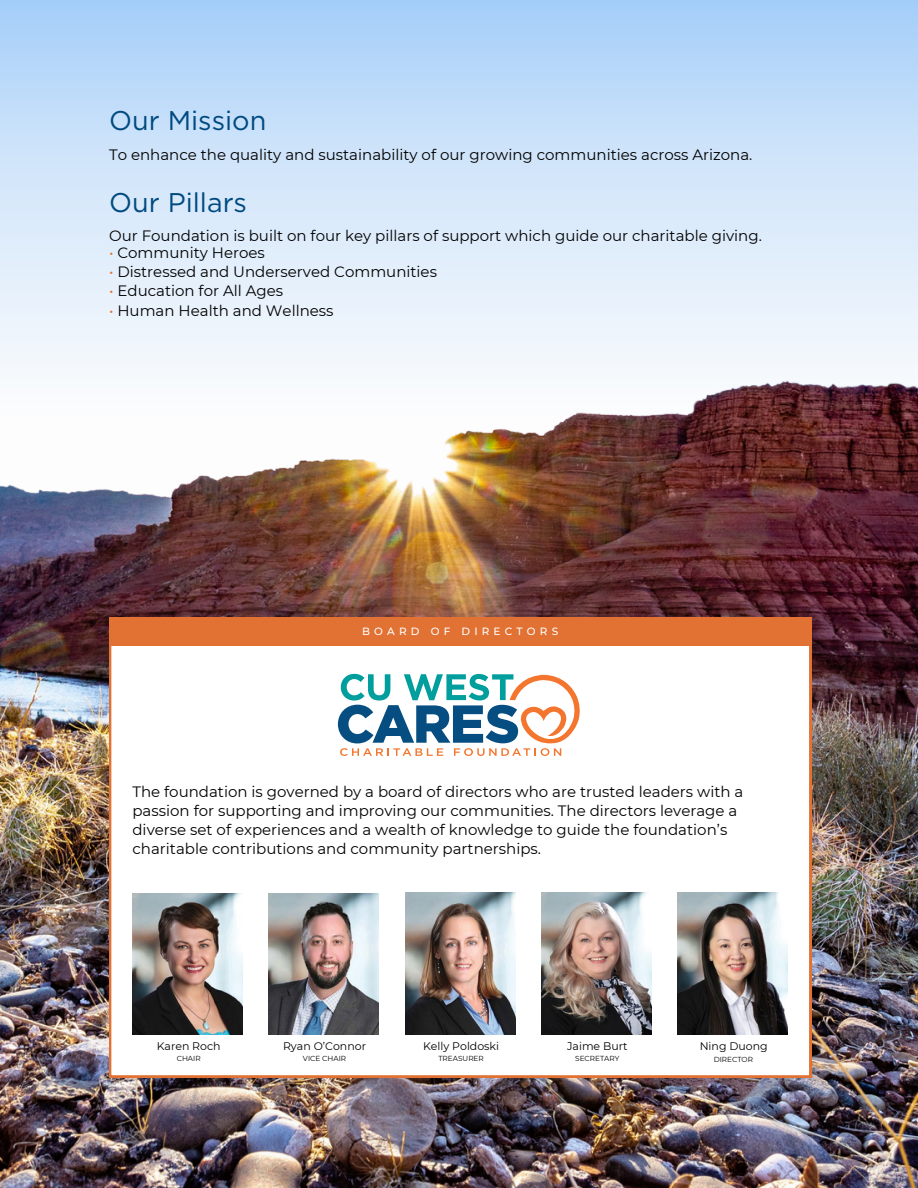
<style>
.page{position:relative;width:918px;height:1188px;background:#fff}
.page>*{position:absolute;margin:0;border:0;box-sizing:border-box;transform-origin:0 0}
.t1{font:27px "Gotham";color:#004a80}
.t2{font:15px/19.2px "Montserrat";color:#000}
.t3{font:10.95px "Montserrat";color:#000}
.t4{font:500 10.5px "Montserrat";letter-spacing:.395em;color:#fff}
.t5{font:7.35px "Montserrat";color:#000}
.s1{color:#e17234}
</style>
<div class="page">
<img style="left:0;top:0;width:918px;height:1188px">
<svg style="left:109px;top:646px;width:702px;height:431px"></svg>
<img style="left:133px;top:893px;width:110px;height:142px">
<img style="left:269px;top:893px;width:110px;height:142px">
<img style="left:677px;top:893px;width:111px;height:142px">
<img style="left:406px;top:893px;width:110px;height:142px">
<img style="left:541px;top:893px;width:111px;height:142px">
<div style="left:109px;top:618px;width:702px;height:28px;background:#e17234"></div>
<svg style="left:338px;top:674px;width:242px;height:82px"></svg>
<p class="t1" style="left:109px;top:104px;width:159px">Our Mission</p>
<p class="t2" style="left:109px;top:145px;width:645px">To enhance the quality and sustainability of our growing communities across Arizona.</p>
<p class="t1" style="left:109px;top:186px;width:139px">Our Pillars</p>
<p class="t2" style="left:109px;top:226px;width:654px">Our Foundation is built on four key pillars of support which guide our charitable giving.</p>
<p class="t2" style="left:109px;top:243px;width:157px"><span class="s1">•</span> Community Heroes</p>
<p class="t2" style="left:109px;top:262px;width:329px"><span class="s1">•</span> Distressed and Underserved Communities</p>
<p class="t2" style="left:109px;top:281px;width:176px"><span class="s1">•</span> Education for All Ages</p>
<p class="t2" style="left:109px;top:301px;width:226px"><span class="s1">•</span> Human Health and Wellness</p>
<p class="t4" style="left:362px;top:625px;width:198px">BOARD OF DIRECTORS</p>
<h1 class="t2" style="left:132px;top:782px;width:612px">The foundation is governed by a board of directors who are trusted leaders with a passion for supporting and improving our communities. The directors leverage a diverse set of experiences and a wealth of knowledge to guide the foundation’s charitable contributions and community partnerships.</h1>
<h2 class="t3" style="left:157px;top:1039px;width:66px">Karen Roch</h2>
<h1 class="t5" style="left:177px;top:1054px;width:25px">CHAIR</h1>
<h2 class="t3" style="left:283px;top:1039px;width:85px">Ryan O’Connor</h2>
<h2 class="t5" style="left:303px;top:1054px;width:45px">VICE CHAIR</h2>
<h3 class="t3" style="left:423px;top:1039px;width:78px">Kelly Poldoski</h3>
<p class="t5" style="left:438px;top:1054px;width:47px">TREASURER</p>
<p class="t3" style="left:567px;top:1040px;width:62px">Jaime Burt</p>
<p class="t5" style="left:575px;top:1054px;width:46px">SECRETARY</p>
<h2 class="t3" style="left:700px;top:1040px;width:69px">Ning Duong</h2>
<p class="t5" style="left:714px;top:1054px;width:41px">DIRECTOR</p>
</div>
